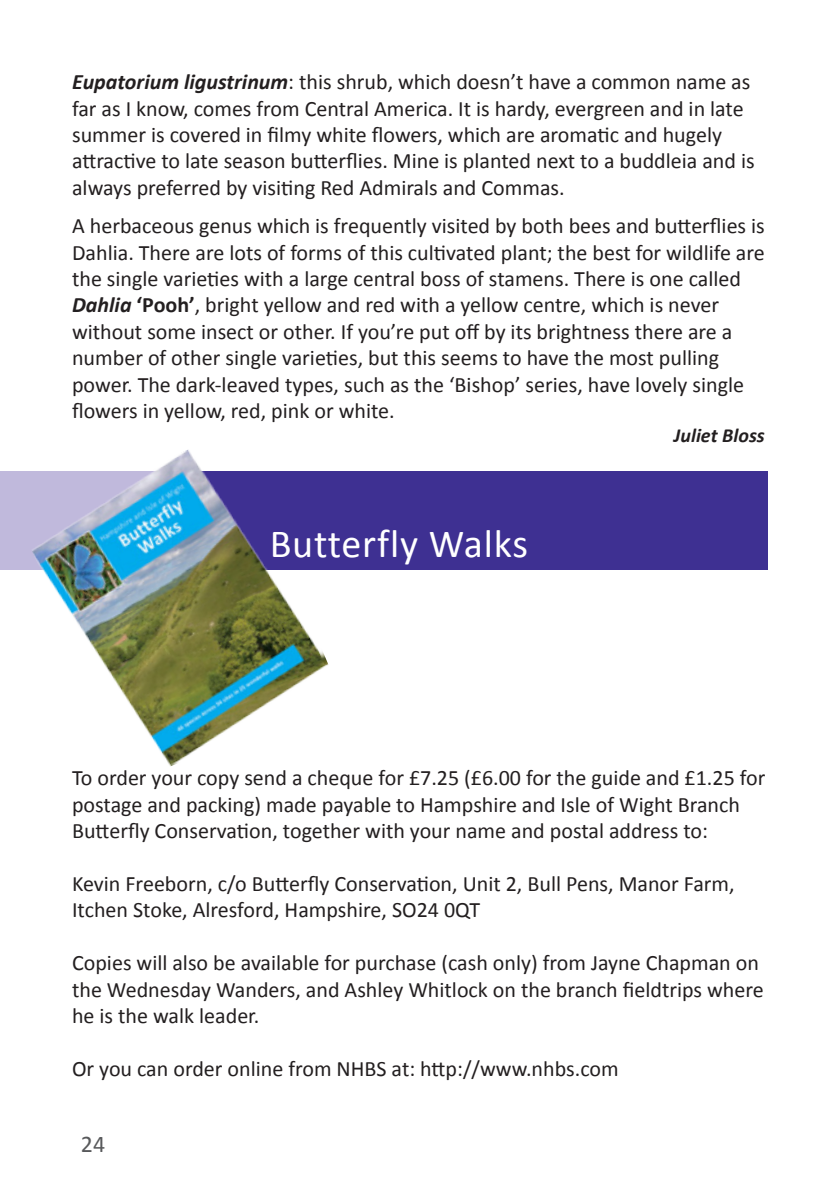
<style>
.page{position:relative;width:840px;height:1191px;background:#fff}
.page>*{position:absolute;margin:0;border:0;box-sizing:border-box;transform-origin:0 0}
.t1{font:40px "Calibri";letter-spacing:.02em;color:#fff}
.t2{font:24px "Calibri";color:#58595b}
.t3{font:22px/26.4px "Calibri";color:#231f20}
.t4{font:italic 700 20px "Calibri";color:#231f20}
.s1{font-weight:700;font-style:italic}
.s2{font-weight:700}
</style>
<div class="page">
<div style="left:172px;top:471px;width:595px;height:98px;background:#3e3092"></div>
<div style="left:0;top:471px;width:162px;height:98px;background:#c0b9dc"></div>
<img style="left:21px;top:450px;width:316px;height:317px">
<p class="t3" style="left:72px;top:69px;width:683px"><span class="s1">Eupatorium ligustrinum</span>: this shrub, which doesn’t have a common name as far as I know, comes from Central America. It is hardy, evergreen and in late summer is covered in filmy white flowers, which are aromatic and hugely attractive to late season butterflies. Mine is planted next to a buddleia and is always preferred by visiting Red Admirals and Commas.</p>
<p class="t3" style="left:72px;top:213px;width:694px">A herbaceous genus which is frequently visited by both bees and butterflies is Dahlia. There are lots of forms of this cultivated plant; the best for wildlife are the single varieties with a large central boss of stamens. There is one called <span class="s1">Dahlia</span> <span class="s2">‘Pooh’</span>, bright yellow and red with a yellow centre, which is never without some insect or other. If you’re put off by its brightness there are a number of other single varieties, but this seems to have the most pulling power. The dark-leaved types, such as the ‘Bishop’ series, have lovely single flowers in yellow, red, pink or white.</p>
<p class="t4" style="left:673px;top:423px;width:92px">Juliet Bloss</p>
<h1 class="t1" style="left:120px;top:518px;width:409px">and Bees Butterfly Walks</h1>
<p class="t3" style="left:72px;top:765px;width:694px">To order your copy send a cheque for £7.25 (£6.00 for the guide and £1.25 for postage and packing) made payable to Hampshire and Isle of Wight Branch<br>Butterfly Conservation, together with your name and postal address to:</p>
<p class="t3" style="left:72px;top:870px;width:663px">Kevin Freeborn, c/o Butterfly Conservation, Unit 2, Bull Pens, Manor Farm,<br>Itchen Stoke, Alresford, Hampshire, SO24 0QT</p>
<p class="t3" style="left:72px;top:949px;width:692px">Copies will also be available for purchase (cash only) from Jayne Chapman on the Wednesday Wanders, and Ashley Whitlock on the branch fieldtrips where he is the walk leader.</p>
<p class="t3" style="left:72px;top:1055px;width:548px">Or you can order online from NHBS at: http://www.nhbs.com</p>
<p class="t2" style="left:81px;top:1129px;width:26px">24</p>
</div>
